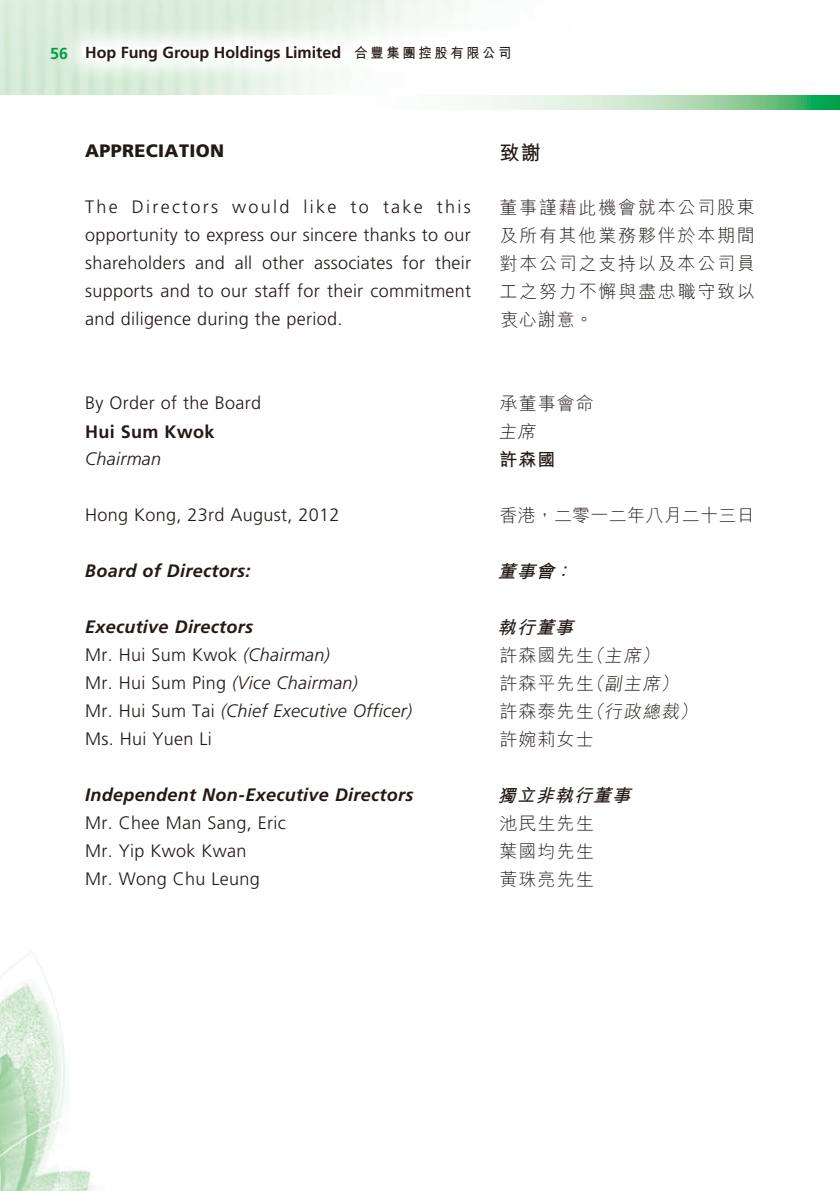
<style>
.page{position:relative;width:840px;height:1191px;background:#fff}
.page>*{position:absolute;margin:0;border:0;box-sizing:border-box;transform-origin:0 0}
.t1{font:700 20px "M Hei HK";color:#231916}
.t2{font:300 18px/28px "Frutiger LT Std";letter-spacing:.015em;color:#231916}
.t3{font:300 18px/28px "M Hei HK";letter-spacing:.06em;color:#231916;text-align:justify}
.t4{font:italic 700 18px "Frutiger LT Std";letter-spacing:.015em;color:#231916}
.t5{font:italic 700 18px "M Hei HK";color:#231916}
.t6{font:300 18px "M Hei HK";letter-spacing:.015em;color:#231916}
.t7{font:900 18px "Frutiger LT Std";letter-spacing:.02em;color:#231916}
.t8{font:700 18px "Frutiger LT Std";letter-spacing:.015em;color:#231916}
.t9{font:italic 300 18px "Frutiger LT Std";letter-spacing:.015em;color:#231916}
.t10{font:700 18px "M Hei HK";color:#231916}
.t11{font:700 16px "Frutiger LT Std";color:#231916}
.s1{color:#009d42}
.s2{font-family:"M Hei HK";font-size:14px}
.s3{font-weight:700;font-style:italic}
.s4{font-style:italic}
</style>
<div class="page">
<img style="left:0;top:0;width:839px;height:1191px">
<svg style="left:0;top:95px;width:839px;height:14px"></svg>
<p class="t11" style="left:50px;top:43px;width:462px"><span class="s1">56</span> Hop Fung Group Holdings Limited <span class="s2">合豐集團控股有限公司</span></p>
<p class="t7" style="left:85px;top:140px;width:140px">APPRECIATION</p>
<p class="t2" style="left:85px;top:193px;width:387px;text-align:justify">The Directors would like to take this opportunity to express our sincere thanks to our shareholders and all other associates for their supports and to our staff for their commitment and diligence during the period.</p>
<p class="t2" style="left:85px;top:389px;width:177px">By Order of the Board</p>
<p class="t8" style="left:85px;top:421px;width:131px">Hui Sum Kwok</p>
<p class="t9" style="left:85px;top:448px;width:78px">Chairman</p>
<p class="t2" style="left:85px;top:501px;width:255px">Hong Kong, 23rd August, 2012</p>
<p class="t4" style="left:85px;top:560px;width:167px">Board of Directors:</p>
<p class="t2" style="left:85px;top:613px;width:328px"><span class="s3">Executive Directors<br></span>Mr. Hui Sum Kwok <span class="s4">(Chairman)<br></span>Mr. Hui Sum Ping <span class="s4">(Vice Chairman)<br></span>Mr. Hui Sum Tai <span class="s4">(Chief Executive Officer)<br></span>Ms. Hui Yuen Li</p>
<p class="t4" style="left:85px;top:784px;width:329px">Independent Non-Executive Directors</p>
<p class="t2" style="left:85px;top:809px;width:202px">Mr. Chee Man Sang, Eric<br>Mr. Yip Kwok Kwan<br>Mr. Wong Chu Leung</p>
<p class="t1" style="left:499px;top:138px;width:43px">致謝</p>
<p class="t3" style="left:499px;top:193px;width:257px">董事謹藉此機會就本公司股東及所有其他業務夥伴於本期間對本公司之支持以及本公司員工之努力不懈與盡忠職守致以衷心謝意。</p>
<p class="t3" style="left:498px;top:389px;width:97px">承董事會命主席</p>
<p class="t10" style="left:499px;top:446px;width:58px">許森國</p>
<p class="t6" style="left:499px;top:503px;width:257px">香港，二零一二年八月二十三日</p>
<p class="t5" style="left:497px;top:558px;width:82px">董事會：</p>
<p class="t5" style="left:497px;top:614px;width:83px">執行董事</p>
<p class="t3" style="left:499px;top:641px;width:203px;text-align:left">許森國先生（主席）<br>許森平先生（副主席）許森泰先生（行政總裁）許婉莉女士</p>
<p class="t5" style="left:497px;top:782px;width:140px">獨立非執行董事</p>
<p class="t3" style="left:499px;top:809px;width:96px">池民生先生葉國均先生黃珠亮先生</p>
</div>
